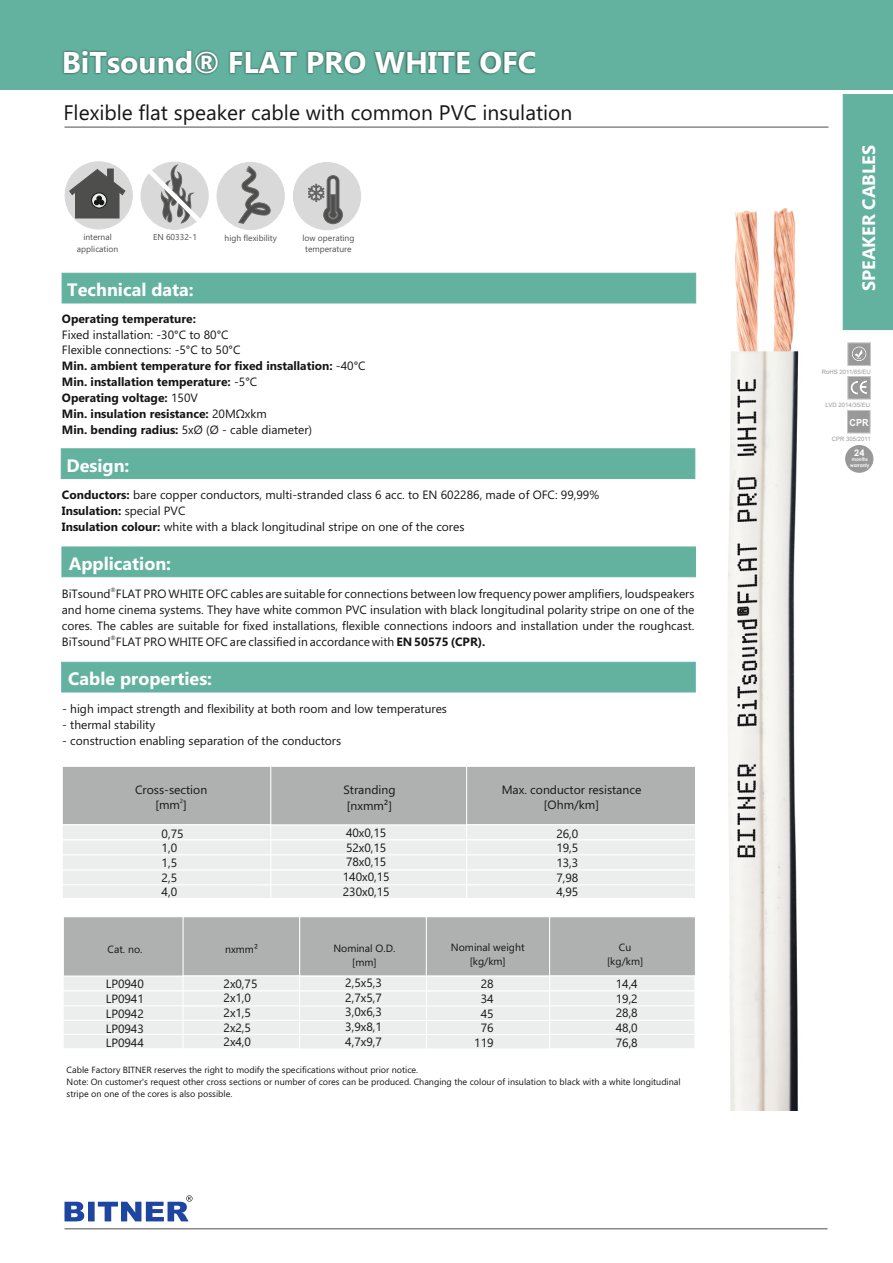
<style>
.page{position:relative;width:893px;height:1263px;background:#fff}
.page>*{position:absolute;margin:0;border:0;box-sizing:border-box;transform-origin:0 0}
.t1{font:700 30px "Ebrima";color:#fff}
.t2{font:21px "Ebrima";color:#151616}
.t3{font:700 18px "Ebrima";color:#fff}
.t4{font:12px/14.7px "Ebrima";color:#151616}
.t5{font:700 12px/15.9px "Ebrima";color:#151616}
.t6{font:10.5px/14px "Ebrima";color:#151616;text-align:center}
.t7{font:700 9.75px "Arial";color:#fff;scale:.92 1}
.t8{font:9px/12px "Ebrima";color:#151616}
.t9{font:700 9px "Century Gothic";color:#fff}
.t10{font:8.55px/11.2px "Ebrima";color:#4e4e4d;text-align:center}
.t11{font:6px "Arial";color:#999}
.t12{font:6px "Ebrima";color:#151616}
.t13{font:700 4.95px/6px "Century Gothic";color:#fff;text-align:center;scale:.92 1}
.t14{font:700 1.65px "Arial";color:#fff}
.s1{font-weight:400}
.s2{font-weight:700}
</style>
<div class="page">
<div style="left:0;top:0;width:893px;height:90px;background:#63b19f"></div>
<hr style="left:64px;top:1228px;width:764px;height:1px;background:#4e4e4d">
<hr style="left:64px;top:127px;width:764px;height:1px;background:#4e4e4d">
<svg style="left:61px;top:48px;width:477px;height:30px;background:#529484"></svg>
<div style="left:61px;top:662px;width:635px;height:30px;background:#63b19f"></div>
<div style="left:62px;top:547px;width:634px;height:30px;background:#63b19f"></div>
<div style="left:61px;top:448px;width:634px;height:31px;background:#63b19f"></div>
<div style="left:62px;top:273px;width:634px;height:30px;background:#63b19f"></div>
<svg style="left:64px;top:917px;width:631px;height:131px;background:#d2d3d3"></svg>
<svg style="left:64px;top:1195px;width:128px;height:26px"></svg>
<svg style="left:62px;top:767px;width:633px;height:131px;background:#d2d3d3"></svg>
<div style="left:843px;top:94px;width:50px;height:236px;background:#63b19f"></div>
<svg style="left:847px;top:342px;width:24px;height:24px"></svg>
<svg style="left:847px;top:376px;width:24px;height:23px"></svg>
<svg style="left:847px;top:410px;width:23px;height:23px"></svg>
<div style="left:845px;top:445px;width:28px;height:27px;background:#989899;border:1px solid #989899;border-radius:50%"></div>
<svg style="left:143px;top:165px;width:65px;height:64px"></svg>
<div style="left:65px;top:162px;width:67px;height:67px;background:#d9d9da;border:1px solid #d9d9da;border-radius:50%"></div>
<svg style="left:69px;top:169px;width:56px;height:49px"></svg>
<div style="left:217px;top:162px;width:67px;height:68px;background:#d9d9da;border:1px solid #d9d9da;border-radius:50%"></div>
<svg style="left:238px;top:165px;width:34px;height:59px"></svg>
<div style="left:293px;top:162px;width:68px;height:68px;background:#d9d9da;border:1px solid #d9d9da;border-radius:50%"></div>
<svg style="left:308px;top:175px;width:35px;height:49px"></svg>
<img style="left:728px;top:208px;width:71px;height:903px">
<h1 class="t1" style="left:62px;top:51px;width:476px">BiTsound® FLAT PRO WHITE OFC</h1>
<h2 class="t2" style="left:63px;top:105px;width:510px">Flexible flat speaker cable with common PVC insulation</h2>
<p class="t10" style="left:83px;top:232px;width:30px">internal</p>
<p class="t10" style="left:153px;top:232px;width:45px">EN 60332-1</p>
<p class="t10" style="left:77px;top:244px;width:43px">application</p>
<h3 class="t3" style="left:67px;top:283px;width:128px">Technical data:</h3>
<p class="t10" style="left:225px;top:233px;width:54px">high flexibility</p>
<p class="t10" style="left:302px;top:233px;width:53px">low operating temperature</p>
<p class="t5" style="left:62px;top:312px;width:136px">Operating temperature:</p>
<p class="t5" style="left:62px;top:327px;width:305px"><span class="s1">Fixed installation: -30°C to 80°C<br>Flexible connections: -5°C to 50°C<br></span>Min. ambient temperature for fixed installation: <span class="s1">-40°C </span>Min. installation temperature: <span class="s1">-5°C<br></span>Operating voltage: <span class="s1">150V<br></span>Min. insulation resistance: <span class="s1">20MΩxkm<br></span>Min. bending radius: <span class="s1">5xØ (Ø - cable diameter)</span></p>
<h3 class="t3" style="left:66px;top:458px;width:64px">Design:</h3>
<p class="t4" style="left:62px;top:488px;width:539px;line-height:15.9px"><span class="s2">Conductors:</span> bare copper conductors, multi-stranded class 6 acc. to EN 602286, made of OFC: 99,99%<br><span class="s2">Insulation:</span> special PVC<br><span class="s2">Insulation colour:</span> white with a black longitudinal stripe on one of the cores</p>
<h3 class="t3" style="left:69px;top:556px;width:104px">Application:</h3>
<p class="t12" style="left:111px;top:587px;width:7px">®</p>
<p class="t4" style="left:62px;top:587px;width:634px;line-height:15.9px;text-align:justify">BiTsound FLAT PRO WHITE OFC cables are suitable for connections between low frequency power amplifiers, loudspeakers and home cinema systems. They have white common PVC insulation with black longitudinal polarity stripe on one of the cores. The cables are suitable for fixed installations, flexible connections indoors and installation under the roughcast.</p>
<p class="t12" style="left:111px;top:635px;width:7px">®</p>
<p class="t4" style="left:62px;top:635px;width:425px">BiTsound FLAT PRO WHITE OFC are classified in accordance with <span class="s2">EN 50575 (CPR).</span></p>
<h3 class="t3" style="left:68px;top:672px;width:145px">Cable properties:</h3>
<p class="t4" style="left:62px;top:702px;width:386px">- high impact strength and flexibility at both room and low temperatures</p>
<p class="t4" style="left:62px;top:718px;width:94px">- thermal stability</p>
<p class="t4" style="left:62px;top:734px;width:280px">- construction enabling separation of the conductors</p>
<p class="t4" style="left:135px;top:783px;width:74px">Cross-section</p>
<p class="t12" style="left:180px;top:799px;width:5px">2</p>
<p class="t4" style="left:155px;top:799px;width:33px">[mm ]</p>
<p class="t4" style="left:343px;top:783px;width:53px;line-height:15.9px">Stranding [nxmm²]</p>
<p class="t4" style="left:502px;top:782px;width:141px;line-height:15.9px;text-align:center">Max. conductor resistance [Ohm/km]</p>
<p class="t4" style="left:162px;top:827px;width:24px">0,75<br>1,0<br>1,5<br>2,5<br>4,0</p>
<p class="t4" style="left:343px;top:826px;width:48px">40x0,15<br>52x0,15<br>78x0,15<br>140x0,15<br>230x0,15</p>
<p class="t4" style="left:556px;top:827px;width:24px;text-align:justify">26,0<br>19,5<br>13,3<br>7,98<br>4,95</p>
<p class="t6" style="left:108px;top:944px;width:36px">Cat. no.</p>
<p class="t4" style="left:106px;top:978px;width:40px;text-align:justify">LP0940<br>LP0941<br>LP0942<br>LP0943<br>LP0944</p>
<p class="t6" style="left:225px;top:943px;width:34px">nxmm²</p>
<p class="t6" style="left:333px;top:943px;width:64px">Nominal O.D. [mm]</p>
<p class="t6" style="left:451px;top:941px;width:75px">Nominal weight [kg/km]</p>
<p class="t6" style="left:607px;top:941px;width:38px">Cu [kg/km]</p>
<p class="t4" style="left:224px;top:977px;width:35px">2x0,75<br>2x1,0<br>2x1,5<br>2x2,5<br>2x4,0</p>
<p class="t4" style="left:345px;top:977px;width:38px;text-align:justify">2,5x5,3<br>2,7x5,7<br>3,0x6,3<br>3,9x8,1<br>4,7x9,7</p>
<p class="t4" style="left:474px;top:978px;width:21px;text-align:center">28<br>34<br>45<br>76<br>119</p>
<p class="t4" style="left:616px;top:977px;width:24px;text-align:justify">14,4<br>19,2<br>28,8<br>48,0<br>76,8</p>
<p class="t8" style="left:67px;top:1065px;width:615px">Cable Factory BITNER reserves the right to modify the specifications without prior notice.<br>Note: On customer's request other cross sections or number of cores can be produced. Changing the colour of insulation to black with a white longitudinal stripe on one of the cores is also possible.</p>
<h3 class="t3" style="left:862px;top:291px;width:147px;rotate:-90deg">SPEAKER CABLES</h3>
<p class="t14" style="left:857px;top:358px;width:6px">RoHS</p>
<p class="t11" style="left:822px;top:369px;width:50px">RoHS 2011/65/EU</p>
<p class="t11" style="left:826px;top:403px;width:46px">LVD 2014/35/EU</p>
<p class="t7" style="left:849px;top:418px;width:22px">CPR</p>
<p class="t11" style="left:832px;top:436px;width:40px">CPR 305/2011</p>
<p class="t13" style="left:850px;top:456px;width:23px">months warranty</p>
<p class="t9" style="left:854px;top:449px;width:12px">24</p>
</div>
